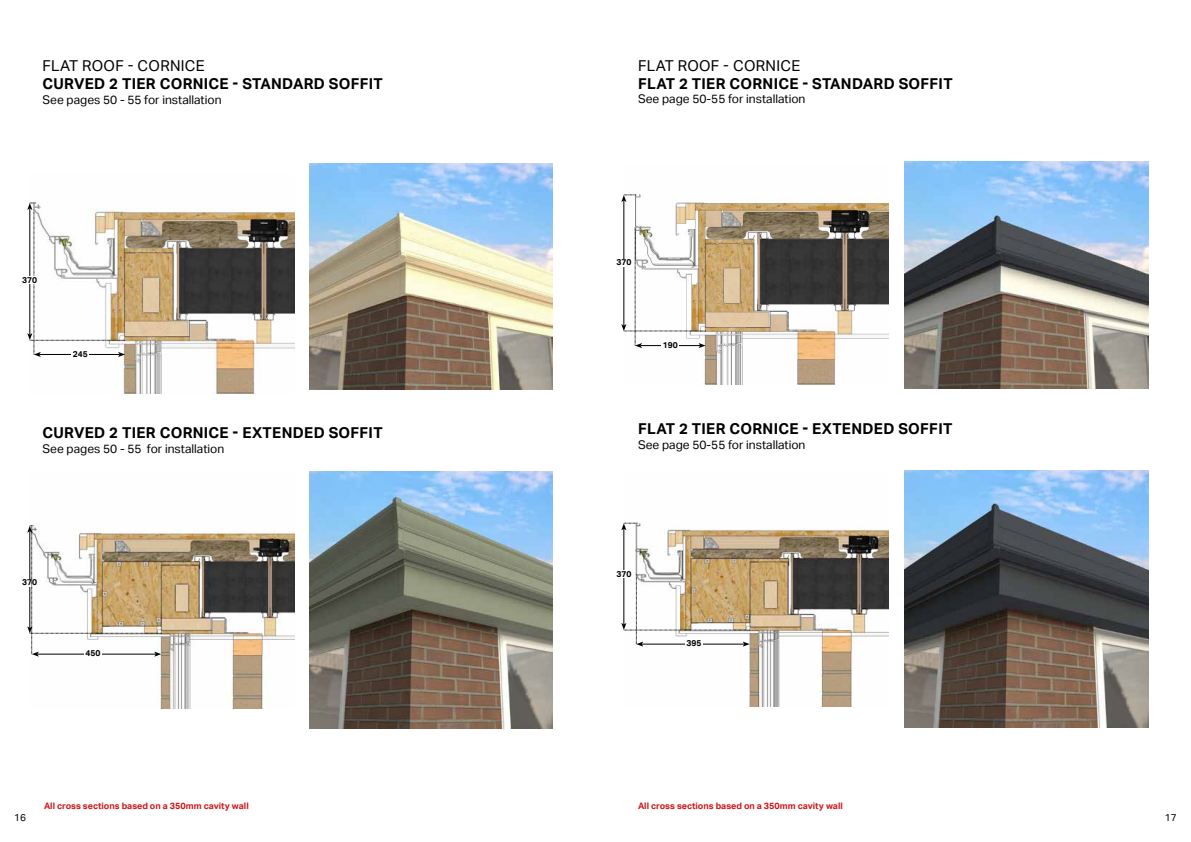
<style>
.page{position:relative;width:1191px;height:842px;background:#fff}
.page>*{position:absolute;margin:0;border:0;box-sizing:border-box;transform-origin:0 0}
.t1{font:700 15px "Aktiv Grotesk";letter-spacing:.02em;color:#000}
.t2{font:15px "Aktiv Grotesk";letter-spacing:.02em;color:#000}
.t3{font:12px "Aktiv Grotesk";color:#000}
.t4{font:10px "Aktiv Grotesk";color:#000}
.t5{font:700 9px "Aktiv Grotesk";color:#cd1719}
.t6{font:700 8.5px "Aktiv Grotesk";color:#000}
</style>
<div class="page">
<img style="left:309px;top:472px;width:244px;height:257px">
<img style="left:309px;top:163px;width:244px;height:227px">
<img style="left:904px;top:470px;width:244px;height:257px">
<img style="left:904px;top:162px;width:244px;height:226px">
<img style="left:30px;top:202px;width:265px;height:191px">
<svg style="left:27px;top:203px;width:98px;height:154px"></svg>
<div style="left:72px;top:351px;width:17px;height:7px;background:#fff"></div>
<img style="left:160px;top:533px;width:135px;height:175px">
<svg style="left:27px;top:525px;width:135px;height:132px"></svg>
<div style="left:85px;top:650px;width:17px;height:8px;background:#fff"></div>
<img style="left:624px;top:522px;width:265px;height:185px">
<div style="left:685px;top:640px;width:17px;height:8px;background:#fff"></div>
<hr style="left:623px;top:529px;width:1px;height:95px;background:#000">
<svg style="left:621px;top:523px;width:16px;height:7px"></svg>
<svg style="left:621px;top:574px;width:128px;height:73px"></svg>
<div style="left:615px;top:570px;width:17px;height:8px;background:#fff"></div>
<img style="left:624px;top:194px;width:265px;height:190px">
<hr style="left:623px;top:200px;width:1px;height:126px;background:#000">
<svg style="left:621px;top:195px;width:14px;height:7px"></svg>
<svg style="left:621px;top:229px;width:84px;height:119px"></svg>
<div style="left:661px;top:342px;width:18px;height:7px;background:#fff"></div>
<p class="t2" style="left:43px;top:57px;width:164px">FLAT ROOF - CORNICE</p>
<p class="t1" style="left:43px;top:75px;width:342px">CURVED 2 TIER CORNICE - STANDARD SOFFIT</p>
<p class="t3" style="left:43px;top:93px;width:180px">See pages 50 - 55 for installation</p>
<p class="t6" style="left:22px;top:275px;width:17px">370</p>
<p class="t6" style="left:73px;top:349px;width:17px">245</p>
<p class="t1" style="left:43px;top:424px;width:342px">CURVED 2 TIER CORNICE - EXTENDED SOFFIT</p>
<p class="t3" style="left:43px;top:441px;width:183px">See pages 50 - 55 for installation</p>
<p class="t6" style="left:22px;top:577px;width:17px">370</p>
<p class="t6" style="left:86px;top:648px;width:17px">450</p>
<p class="t2" style="left:638px;top:57px;width:164px">FLAT ROOF - CORNICE</p>
<p class="t1" style="left:638px;top:75px;width:316px">FLAT 2 TIER CORNICE - STANDARD SOFFIT</p>
<p class="t3" style="left:638px;top:92px;width:169px">See page 50-55 for installation</p>
<p class="t6" style="left:616px;top:257px;width:17px">370</p>
<p class="t6" style="left:663px;top:340px;width:17px">190</p>
<p class="t1" style="left:638px;top:420px;width:316px">FLAT 2 TIER CORNICE - EXTENDED SOFFIT</p>
<p class="t3" style="left:638px;top:437px;width:169px">See page 50-55 for installation</p>
<p class="t6" style="left:616px;top:569px;width:17px">370</p>
<p class="t6" style="left:686px;top:638px;width:17px">395</p>
<p class="t5" style="left:44px;top:801px;width:206px">All cross sections based on a 350mm cavity wall</p>
<p class="t5" style="left:638px;top:801px;width:206px">All cross sections based on a 350mm cavity wall</p>
<p class="t4" style="left:14px;top:811px;width:13px">16</p>
<p class="t4" style="left:1165px;top:811px;width:13px">17</p>
</div>
